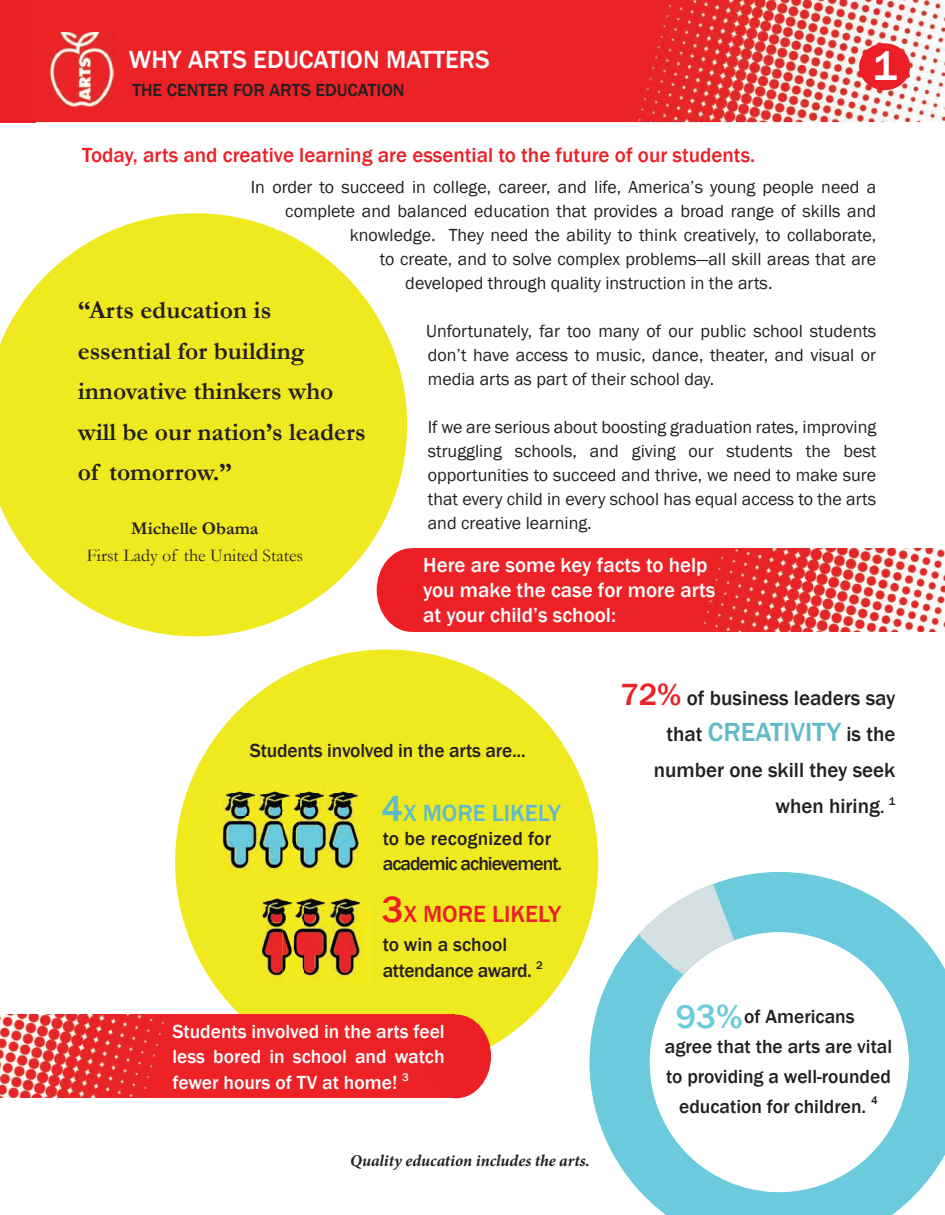
<style>
.page{position:relative;width:945px;height:1215px;background:#fff}
.page>*{position:absolute;margin:0;border:0;box-sizing:border-box;transform-origin:0 0}
.t1{font:500 42px "Franklin Gothic";color:#fff}
.t2{font:500 34.5px "Franklin Gothic";color:#69cbdc}
.t3{font:500 27px "Franklin Gothic";color:#61bac9}
.t4{font:700 25.5px/40.5px "Garamond";color:#231f20}
.t5{font:500 25.5px "Franklin Gothic";color:#fff}
.t6{font:500 24px "Franklin Gothic";color:#61bac9}
.t7{font:500 24px "Franklin Gothic";color:#ec1f26}
.t8{font:500 21px/25.2px "Franklin Gothic";color:#fff}
.t9{font:500 21px "Franklin Gothic";color:#ec1f26}
.t10{font:500 21px/36px "Franklin Gothic";color:#231f20;text-align:right}
.t11{font:500 19.5px "Franklin Gothic";color:#231f20}
.t12{font:500 19.5px/25.5px "Franklin Gothic";color:#fff;text-align:justify}
.t13{font:500 19.5px/25.5px "Franklin Gothic";letter-spacing:-.05em;color:#231f20}
.t14{font:500 19.5px/25.5px "Franklin Gothic";letter-spacing:-.02em;color:#231f20}
.t15{font:18px/24px "Franklin Gothic";color:#231f20;text-align:justify}
.t16{font:18px "Garamond";color:#231f20}
.t17{font:500 18px "Franklin Gothic";color:#231f20}
.t18{font:700 18px "Garamond";color:#231f20}
.t19{font:italic 700 16.5px "Minion Pro";letter-spacing:-.005em;color:#231f20}
.t20{font:500 11.4px "Franklin Gothic";color:#231f20}
.s1{font-size:37.5px}
.s2{font-size:31.5px;color:#ec2127}
.s3{font-size:21px;color:#231f20}
.s4{font-size:18px}
</style>
<div class="page">
<img style="left:640px;top:872px;width:305px;height:98px">
<img style="left:590px;top:933px;width:50px;height:259px">
<img style="left:640px;top:970px;width:51px;height:245px">
<img style="left:871px;top:970px;width:74px;height:49px">
<img style="left:895px;top:1019px;width:50px;height:194px">
<img style="left:691px;top:1157px;width:50px;height:58px">
<img style="left:843px;top:1121px;width:52px;height:94px">
<img style="left:741px;top:1175px;width:103px;height:40px">
<div style="left:175px;top:650px;width:423px;height:424px;background:#efea20;border-radius:50%"></div>
<img style="left:0;top:1014px;width:455px;height:84px">
<div style="left:421px;top:1015px;width:70px;height:83px;background:#ec1f26;border-radius:50%"></div>
<img style="left:36px;top:0;width:909px;height:122px">
<div style="left:859px;top:43px;width:51px;height:47px;background:#ec1f26;border-radius:50%"></div>
<img style="left:50px;top:32px;width:64px;height:74px">
<svg style="left:0;top:213px;width:407px;height:423px;fill:#efea20"></svg>
<img style="left:417px;top:548px;width:528px;height:84px">
<div style="left:377px;top:548px;width:70px;height:84px;background:#ec1f26;border-radius:50%"></div>
<img style="left:300px;top:796px;width:59px;height:80px">
<img style="left:222px;top:794px;width:78px;height:82px">
<img style="left:223px;top:791px;width:31px;height:24px">
<img style="left:258px;top:791px;width:26px;height:24px">
<img style="left:283px;top:794px;width:6px;height:21px">
<img style="left:292px;top:791px;width:32px;height:24px">
<svg style="left:291px;top:794px;width:33px;height:1px"></svg>
<img style="left:326px;top:791px;width:32px;height:24px">
<img style="left:293px;top:902px;width:69px;height:81px">
<img style="left:262px;top:898px;width:30px;height:87px">
<img style="left:263px;top:902px;width:19px;height:20px">
<img style="left:282px;top:902px;width:9px;height:20px">
<img style="left:296px;top:898px;width:29px;height:24px">
<svg style="left:263px;top:901px;width:62px;height:1px"></svg>
<img style="left:330px;top:898px;width:30px;height:24px">
<div style="left:0;top:0;width:36px;height:122px;background:#ec2127"></div>
<h3 class="t5" style="left:129px;top:44px;width:362px">WHY ARTS EDUCATION MATTERS</h3>
<p class="t17" style="left:132px;top:79px;width:274px">THE CENTER FOR ARTS EDUCATION</p>
<p class="t9" style="left:82px;top:142px;width:675px">Today, arts and creative learning are essential to the future of our students.</p>
<h1 class="t1" style="left:872px;top:40px;width:26px">1</h1>
<p class="t15" style="left:251px;top:176px;width:627px">In order to succeed in college, career, and life, America’s young people need a</p>
<p class="t15" style="left:285px;top:200px;width:592px">complete and balanced education that provides a broad range of skills and</p>
<p class="t15" style="left:350px;top:224px;width:528px">knowledge. They need the ability to think creatively, to collaborate,</p>
<p class="t15" style="left:380px;top:248px;width:498px">to create, and to solve complex problems—all skill areas that are</p>
<p class="t15" style="left:405px;top:272px;width:369px">developed through quality instruction in the arts.</p>
<p class="t15" style="left:426px;top:320px;width:452px">Unfortunately, far too many of our public school students don’t have access to music, dance, theater, and visual or media arts as part of their school day.</p>
<p class="t15" style="left:428px;top:416px;width:450px">If we are serious about boosting graduation rates, improving struggling schools, and giving our students the best opportunities to succeed and thrive, we need to make sure that every child in every school has equal access to the arts and creative learning.</p>
<p class="t8" style="left:423px;top:553px;width:294px">Here are some key facts to help you make the case for more arts at your child’s school:</p>
<h3 class="t4" style="left:78px;top:289px;width:290px">“Arts education is essential for building innovative thinkers who will be our nation’s leaders of tomorrow.”</h3>
<p class="t18" style="left:131px;top:517px;width:129px">Michelle Obama</p>
<p class="t16" style="left:87px;top:544px;width:218px">First Lady of the United States</p>
<p class="t11" style="left:250px;top:738px;width:277px">Students involved in the arts are...</p>
<h3 class="t6" style="left:381px;top:798px;width:181px"><span class="s1">4</span>X MORE LIKELY</h3>
<p class="t13" style="left:383px;top:826px;width:181px">to be recognized for academic achievement.</p>
<h3 class="t7" style="left:382px;top:899px;width:181px"><span class="s1">3</span>X MORE LIKELY</h3>
<p class="t14" style="left:383px;top:932px;width:161px">to win a school attendance award. <sup>2</sup></p>
<p class="t12" style="left:172px;top:1019px;width:274px">Students involved in the arts feel less bored in school and watch fewer hours of TV at home! <sup>3</sup></p>
<p class="t19" style="left:350px;top:1148px;width:241px">Quality education includes the arts.</p>
<p class="t10" style="left:620px;top:680px;width:277px"><span class="s2">72%</span> of business leaders say</p>
<h3 class="t3" style="left:666px;top:715px;width:231px"><span class="s3">that</span> CREATIVITY <span class="s3">is the</span></h3>
<p class="t10" style="left:654px;top:752px;width:243px">number one skill they seek when hiring<span class="s4">.</span> <sup>1</sup></p>
<h2 class="t2" style="left:676px;top:995px;width:69px">93%</h2>
<p class="t11" style="left:744px;top:1005px;width:112px">of Americans</p>
<p class="t11" style="left:665px;top:1035px;width:229px">agree that the arts are vital</p>
<p class="t11" style="left:666px;top:1065px;width:226px">to providing a well-rounded</p>
<p class="t11" style="left:679px;top:1095px;width:189px">education for children.</p>
<p class="t20" style="left:871px;top:1093px;width:8px">4</p>
</div>
